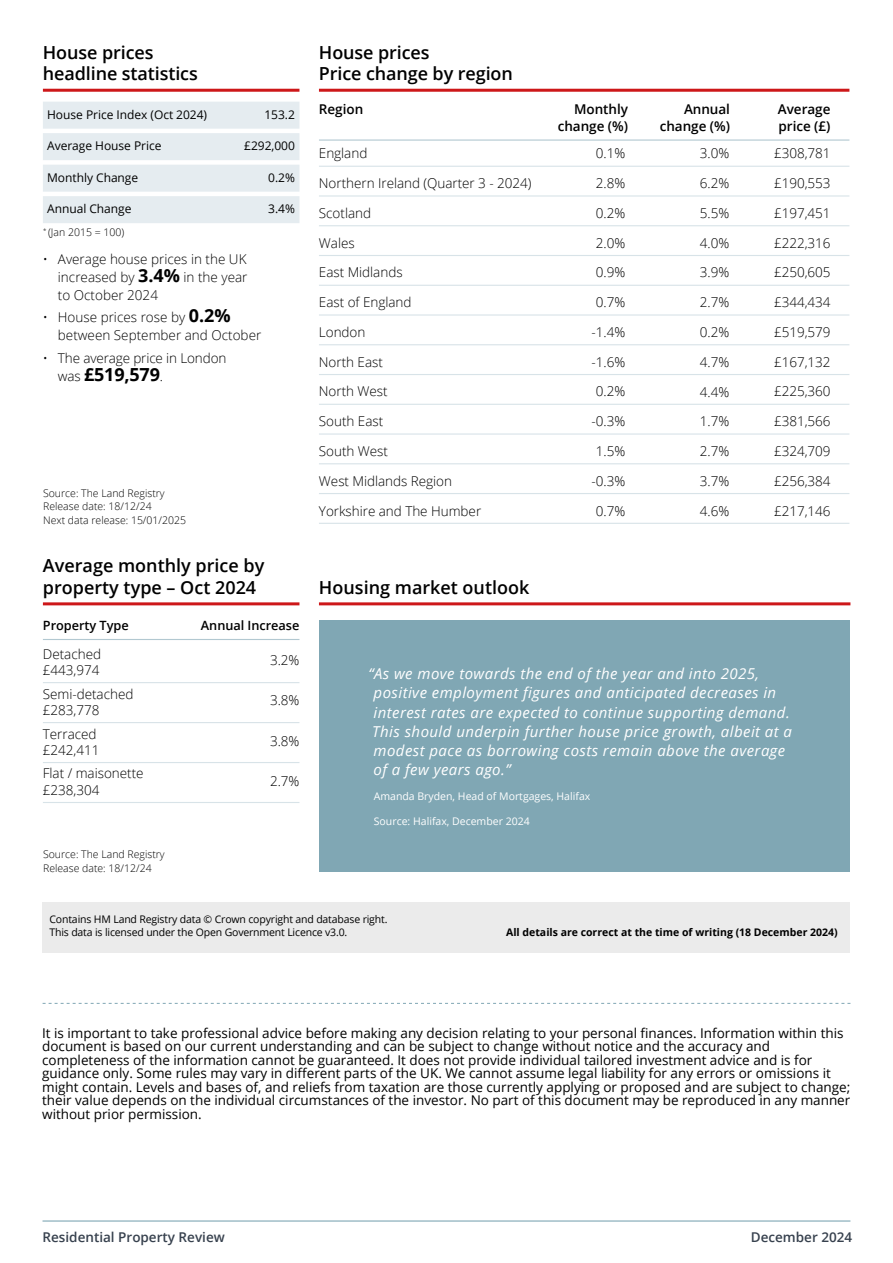
<style>
.page{position:relative;width:893px;height:1263px;background:#fff}
.page>*{position:absolute;margin:0;border:0;box-sizing:border-box;transform-origin:0 0}
.t1{font:600 18px/21.6px "Open Sans";letter-spacing:-.005em;color:#000}
.t2{font:700 18px "Open Sans";letter-spacing:-.01em;color:#000}
.t3{font:italic 15px/19.2px "Open Sans";letter-spacing:.03em;color:#fff}
.t4{font:13.5px/13.5px "Open Sans";color:#000}
.t5{font:300 13.5px/16.2px "Open Sans";letter-spacing:-.005em;color:#000}
.t6{font:600 13.5px "Open Sans";letter-spacing:-.005em;color:#000}
.t7{font:600 13.5px "Open Sans";color:#37414e}
.t8{font:600 12.75px "Open Sans";letter-spacing:-.005em;color:#000}
.t9{font:12px "Open Sans";letter-spacing:-.005em;color:#000}
.t10{font:300 10.5px/13.5px "Open Sans";color:#000}
.t11{font:10.5px/13.5px "Open Sans";letter-spacing:-.015em;color:#000}
.t12{font:10.5px "Open Sans";color:#fff}
.t13{font:700 10.5px "Open Sans";color:#000}
.s1{font-weight:700;font-size:18px}
.s2{font-weight:300;font-size:13.5px}
</style>
<div class="page">
<hr style="left:43px;top:1220px;width:807px;height:1px;background:#80a7b4">
<div style="left:319px;top:621px;width:530px;height:251px;background:#80a7b4"></div>
<svg style="left:43px;top:1003px;width:807px;height:1px"></svg>
<hr style="left:43px;top:89px;width:256px;height:3px;background:#cd1719">
<hr style="left:319px;top:89px;width:530px;height:3px;background:#cd1719">
<hr style="left:319px;top:166px;width:530px;height:1px;background:#d8e3e8">
<hr style="left:319px;top:195px;width:530px;height:2px;background:#d8e3e8">
<hr style="left:319px;top:225px;width:530px;height:1px;background:#d8e3e8">
<hr style="left:319px;top:255px;width:530px;height:1px;background:#d8e3e8">
<hr style="left:319px;top:285px;width:530px;height:1px;background:#d8e3e8">
<hr style="left:319px;top:314px;width:530px;height:2px;background:#d8e3e8">
<hr style="left:319px;top:344px;width:530px;height:1px;background:#d8e3e8">
<hr style="left:319px;top:374px;width:530px;height:1px;background:#d8e3e8">
<hr style="left:319px;top:404px;width:530px;height:1px;background:#d8e3e8">
<hr style="left:319px;top:433px;width:530px;height:2px;background:#d8e3e8">
<hr style="left:319px;top:463px;width:530px;height:1px;background:#d8e3e8">
<hr style="left:319px;top:493px;width:530px;height:1px;background:#d8e3e8">
<hr style="left:319px;top:523px;width:530px;height:1px;background:#d8e3e8">
<hr style="left:43px;top:682px;width:256px;height:1px;background:#d8e3e8">
<hr style="left:43px;top:722px;width:256px;height:1px;background:#d8e3e8">
<hr style="left:43px;top:762px;width:256px;height:1px;background:#d8e3e8">
<hr style="left:43px;top:802px;width:256px;height:1px;background:#d8e3e8">
<div style="left:43px;top:102px;width:256px;height:27px;background:#e5ecf0"></div>
<div style="left:43px;top:133px;width:256px;height:27px;background:#e5ecf0"></div>
<div style="left:43px;top:165px;width:256px;height:27px;background:#e5ecf0"></div>
<div style="left:43px;top:196px;width:256px;height:27px;background:#e5ecf0"></div>
<div style="left:42px;top:902px;width:807px;height:50px;background:#ebebeb"></div>
<hr style="left:43px;top:602px;width:256px;height:3px;background:#cd1719">
<hr style="left:319px;top:602px;width:531px;height:3px;background:#cd1719">
<hr style="left:319px;top:139px;width:530px;height:2px;background:#b2c8d1">
<hr style="left:43px;top:639px;width:256px;height:1px;background:#b2c8d1">
<h1 class="t1" style="left:43px;top:41px;width:156px">House prices headline statistics</h1>
<h1 class="t1" style="left:319px;top:41px;width:195px">House prices<br>Price change by region</h1>
<p class="t9" style="left:47px;top:106px;width:161px">House Price Index (Oct 2024)</p>
<p class="t9" style="left:264px;top:106px;width:32px">153.2</p>
<p class="t9" style="left:47px;top:138px;width:116px">Average House Price</p>
<p class="t9" style="left:244px;top:138px;width:52px">£292,000</p>
<p class="t9" style="left:47px;top:169px;width:93px">Monthly Change</p>
<p class="t9" style="left:268px;top:169px;width:28px">0.2%</p>
<p class="t9" style="left:47px;top:201px;width:86px">Annual Change</p>
<p class="t9" style="left:268px;top:201px;width:28px">3.4%</p>
<p class="t5" style="left:58px;top:250px;width:191px;line-height:18px;text-align:justify;text-indent:-15px">• Average house prices in the UK increased by <span class="s1">3.4%</span> in the year to October 2024</p>
<p class="t5" style="left:58px;top:308px;width:205px;line-height:18px;text-indent:-15px">• House prices rose by <span class="s1">0.2% </span>between September and October</p>
<p class="t5" style="left:43px;top:349px;width:185px">• The average price in London</p>
<h1 class="t2" style="left:58px;top:361px;width:107px"><span class="s2">was</span> £519,579<span class="s2">.</span></h1>
<p class="t10" style="left:43px;top:225px;width:83px"><sup>*</sup> (Jan 2015 = 100)</p>
<p class="t10" style="left:43px;top:486px;width:144px">Source: The Land Registry<br>Release date: 18/12/24<br>Next data release: 15/01/2025</p>
<h1 class="t1" style="left:43px;top:554px;width:223px">Average monthly price by property type – Oct 2024</h1>
<p class="t8" style="left:43px;top:617px;width:87px">Property Type</p>
<p class="t8" style="left:201px;top:617px;width:100px">Annual Increase</p>
<p class="t5" style="left:43px;top:645px;width:60px">Detached £443,974</p>
<p class="t5" style="left:43px;top:685px;width:92px">Semi-detached £283,778</p>
<p class="t5" style="left:43px;top:725px;width:58px">Terraced £242,411</p>
<p class="t5" style="left:43px;top:765px;width:102px">Flat / maisonette £238,304</p>
<p class="t10" style="left:43px;top:847px;width:123px">Source: The Land Registry<br>Release date: 18/12/24</p>
<p class="t5" style="left:270px;top:652px;width:31px">3.2%</p>
<p class="t5" style="left:270px;top:692px;width:31px">3.8%</p>
<p class="t5" style="left:270px;top:732px;width:31px">3.8%</p>
<p class="t5" style="left:270px;top:772px;width:31px">2.7%</p>
<p class="t6" style="left:319px;top:100px;width:46px">Region</p>
<p class="t6" style="left:574px;top:100px;width:55px">Monthly</p>
<p class="t6" style="left:684px;top:100px;width:48px">Annual</p>
<p class="t6" style="left:778px;top:100px;width:54px">Average</p>
<p class="t6" style="left:558px;top:117px;width:72px">change (%)</p>
<p class="t6" style="left:660px;top:117px;width:72px">change (%)</p>
<p class="t6" style="left:779px;top:117px;width:53px">price (£)</p>
<p class="t5" style="left:319px;top:145px;width:50px">England</p>
<p class="t5" style="left:319px;top:175px;width:214px">Northern Ireland (Quarter 3 - 2024)</p>
<p class="t5" style="left:319px;top:205px;width:54px">Scotland</p>
<p class="t5" style="left:319px;top:234px;width:37px">Wales</p>
<p class="t5" style="left:319px;top:264px;width:85px">East Midlands</p>
<p class="t5" style="left:319px;top:294px;width:94px">East of England</p>
<p class="t5" style="left:319px;top:324px;width:48px">London</p>
<p class="t5" style="left:319px;top:353px;width:65px">North East</p>
<p class="t5" style="left:319px;top:383px;width:70px">North West</p>
<p class="t5" style="left:319px;top:413px;width:66px">South East</p>
<p class="t5" style="left:319px;top:443px;width:71px">South West</p>
<p class="t5" style="left:319px;top:472px;width:135px">West Midlands Region</p>
<p class="t5" style="left:319px;top:502px;width:164px">Yorkshire and The Humber</p>
<h1 class="t1" style="left:319px;top:576px;width:212px">Housing market outlook</h1>
<p class="t5" style="left:596px;top:145px;width:31px">0.1%</p>
<p class="t5" style="left:596px;top:175px;width:31px">2.8%</p>
<p class="t5" style="left:596px;top:205px;width:31px">0.2%</p>
<p class="t5" style="left:596px;top:234px;width:31px">2.0%</p>
<p class="t5" style="left:596px;top:264px;width:31px">0.9%</p>
<p class="t5" style="left:596px;top:294px;width:31px">0.7%</p>
<p class="t5" style="left:592px;top:324px;width:35px">-1.4%</p>
<p class="t5" style="left:592px;top:353px;width:35px">-1.6%</p>
<p class="t5" style="left:596px;top:383px;width:31px">0.2%</p>
<p class="t5" style="left:592px;top:413px;width:35px">-0.3%</p>
<p class="t5" style="left:596px;top:443px;width:31px">1.5%</p>
<p class="t5" style="left:592px;top:472px;width:35px">-0.3%</p>
<p class="t5" style="left:596px;top:502px;width:31px">0.7%</p>
<p class="t5" style="left:700px;top:145px;width:31px">3.0%</p>
<p class="t5" style="left:700px;top:175px;width:31px">6.2%</p>
<p class="t5" style="left:700px;top:205px;width:31px">5.5%</p>
<p class="t5" style="left:700px;top:234px;width:31px">4.0%</p>
<p class="t5" style="left:700px;top:264px;width:31px">3.9%</p>
<p class="t5" style="left:700px;top:294px;width:31px">2.7%</p>
<p class="t5" style="left:700px;top:324px;width:31px">0.2%</p>
<p class="t5" style="left:700px;top:353px;width:31px">4.7%</p>
<p class="t5" style="left:700px;top:383px;width:31px">4.4%</p>
<p class="t5" style="left:700px;top:413px;width:31px">1.7%</p>
<p class="t5" style="left:700px;top:443px;width:31px">2.7%</p>
<p class="t5" style="left:700px;top:472px;width:31px">3.7%</p>
<p class="t5" style="left:700px;top:502px;width:31px">4.6%</p>
<p class="t5" style="left:774px;top:145px;width:58px">£308,781</p>
<p class="t5" style="left:774px;top:175px;width:58px">£190,553</p>
<p class="t5" style="left:774px;top:205px;width:58px">£197,451</p>
<p class="t5" style="left:774px;top:234px;width:58px">£222,316</p>
<p class="t5" style="left:774px;top:264px;width:58px">£250,605</p>
<p class="t5" style="left:774px;top:294px;width:58px">£344,434</p>
<p class="t5" style="left:774px;top:324px;width:58px">£519,579</p>
<p class="t5" style="left:774px;top:353px;width:58px">£167,132</p>
<p class="t5" style="left:774px;top:383px;width:58px">£225,360</p>
<p class="t5" style="left:774px;top:413px;width:58px">£381,566</p>
<p class="t5" style="left:774px;top:443px;width:58px">£324,709</p>
<p class="t5" style="left:774px;top:472px;width:58px">£256,384</p>
<p class="t5" style="left:774px;top:502px;width:58px">£217,146</p>
<p class="t3" style="left:368px;top:664px;width:425px">“As we move towards the end of the year and into 2025, positive employment figures and anticipated decreases in interest rates are expected to continue supporting demand.<br>This should underpin further house price growth, albeit at a modest pace as borrowing costs remain above the average of a few years ago.”</p>
<p class="t12" style="left:374px;top:789px;width:218px">Amanda Bryden, Head of Mortgages, Halifax</p>
<p class="t12" style="left:374px;top:814px;width:157px">Source: Halifax, December 2024</p>
<p class="t11" style="left:49px;top:912px;width:339px">Contains HM Land Registry data © Crown copyright and database right.<br>This data is licensed under the Open Government Licence v3.0.</p>
<p class="t13" style="left:506px;top:925px;width:333px">All details are correct at the time of writing (18 December 2024)</p>
<p class="t4" style="left:42px;top:1026px;width:810px">It is important to take professional advice before making any decision relating to your personal finances. Information within this document is based on our current understanding and can be subject to change without notice and the accuracy and completeness of the information cannot be guaranteed. It does not provide individual tailored investment advice and is for guidance only. Some rules may vary in different parts of the UK. We cannot assume legal liability for any errors or omissions it might contain. Levels and bases of, and reliefs from taxation are those currently applying or proposed and are subject to change; their value depends on the individual circumstances of the investor. No part of this document may be reproduced in any manner without prior permission.</p>
<p class="t7" style="left:43px;top:1227px;width:184px">Residential Property Review</p>
<p class="t7" style="left:751px;top:1227px;width:103px">December 2024</p>
</div>
